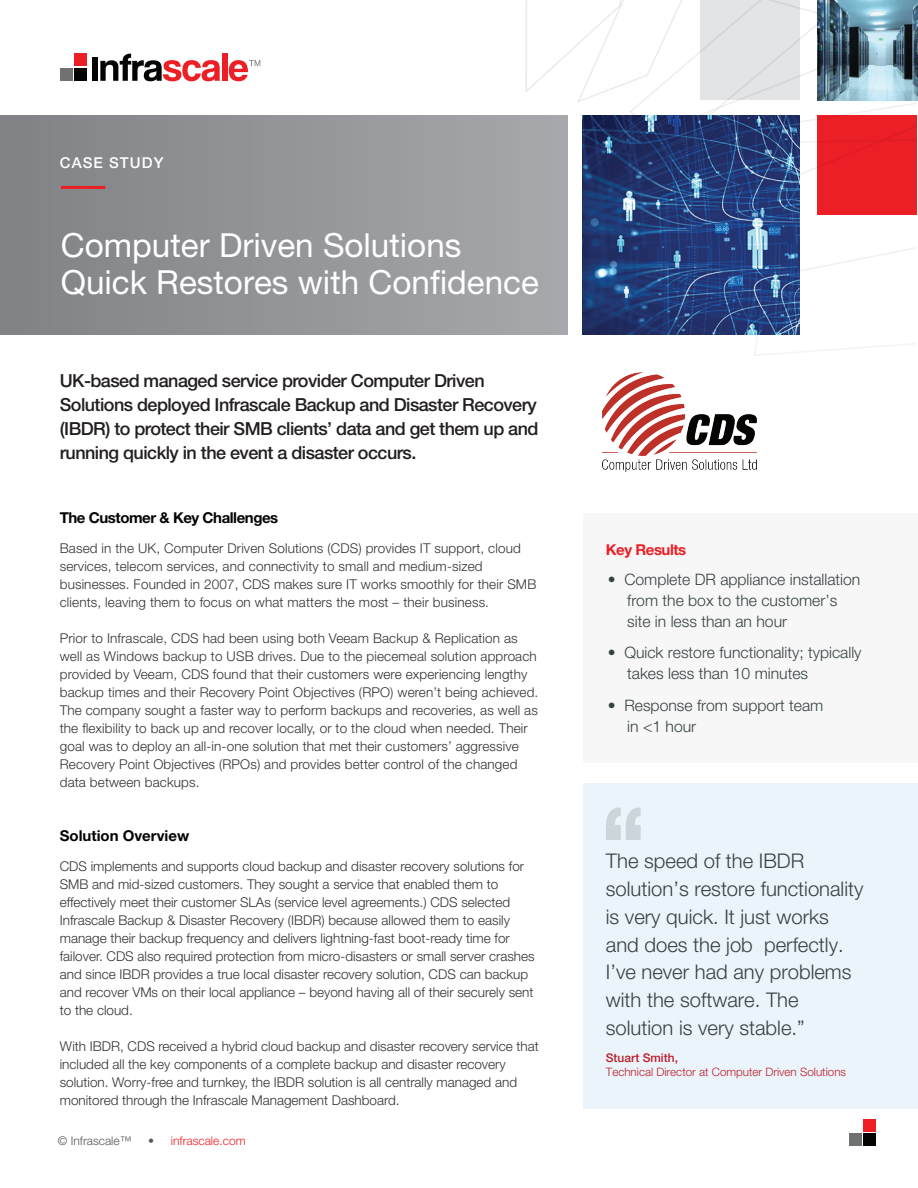
<style>
.page{position:relative;width:918px;height:1188px;background:#fff}
.page>*{position:absolute;margin:0;border:0;box-sizing:border-box;transform-origin:0 0}
.t1{font:33.15px/36.9px "Helvetica Neue LT Pro";color:#fff}
.t2{font:300 20.25px/27.8px "Helvetica Neue LT Pro";color:#374141}
.t3{font:500 18px/24px "Helvetica Neue LT Pro";letter-spacing:-.03em;color:#231f20}
.t4{font:300 15.75px/21px "Helvetica Neue LT Pro";color:#374141}
.t5{font:700 15px "Helvetica Neue LT Pro";letter-spacing:-.03em;color:#040503}
.t6{font:700 15px "Helvetica Neue LT Pro";color:#040503}
.t7{font:700 15px "Helvetica Neue LT Pro";letter-spacing:-.03em;color:#ed1f26}
.t8{font:500 15px "Helvetica Neue LT Pro";letter-spacing:.07em;color:#fff}
.t9{font:300 13.5px/18px "Helvetica Neue LT Pro";color:#313232}
.t10{font:300 12px "Helvetica Neue LT Pro";color:#ed1f26}
.t11{font:300 12px "Helvetica Neue LT Pro";color:#57585a}
.t12{font:500 12px "Helvetica Neue LT Pro";color:#be1d2c}
.t13{font:300 11.7px "Helvetica Neue LT Pro";color:#be1d2c}
.s1{color:#57585a}
</style>
<div class="page">
<div style="left:0;top:115px;width:567px;height:219px;background:linear-gradient(to right,#808284,#a7a8ac)"></div>
<div style="left:863px;top:1119px;width:12px;height:12px;background:#ed1f26"></div>
<div style="left:863px;top:1133px;width:12px;height:12px;background:#040503"></div>
<div style="left:849px;top:1133px;width:12px;height:12px;background:#707171"></div>
<div style="left:92px;top:57px;width:5px;height:24px;background:#040503"></div>
<div style="left:75px;top:54px;width:12px;height:12px;background:#ed1f26"></div>
<div style="left:75px;top:68px;width:12px;height:13px;background:#040503"></div>
<div style="left:60px;top:68px;width:12px;height:13px;background:#707171"></div>
<svg style="left:100px;top:54px;width:120px;height:27px"></svg>
<div style="left:222px;top:54px;width:5px;height:27px;background:#ed1f26"></div>
<svg style="left:229px;top:60px;width:31px;height:21px"></svg>
<svg style="left:526px;top:0;width:391px;height:356px"></svg>
<div style="left:700px;top:0;width:100px;height:100px;background:#e3e4e5"></div>
<div style="left:583px;top:513px;width:335px;height:250px;background:#f2f3f4"></div>
<div style="left:817px;top:115px;width:100px;height:100px;background:#ed1f26"></div>
<hr style="left:61px;top:186px;width:44px;height:3px;background:#ed1f26">
<img style="left:583px;top:115px;width:217px;height:219px">
<div style="left:583px;top:783px;width:335px;height:326px;background:#eaf4fa"></div>
<img style="left:818px;top:0;width:100px;height:100px">
<svg style="left:606px;top:808px;width:35px;height:32px"></svg>
<img style="left:602px;top:373px;width:154px;height:98px">
<p class="t8" style="left:60px;top:153px;width:105px">CASE STUDY</p>
<h1 class="t1" style="left:61px;top:226px;width:480px">Computer Driven Solutions<br>Quick Restores with Confidence</h1>
<h3 class="t3" style="left:60px;top:368px;width:480px">UK-based managed service provider Computer Driven Solutions deployed Infrascale Backup and Disaster Recovery (IBDR) to protect their SMB clients’ data and get them up and running quickly in the event a disaster occurs.</h3>
<p class="t5" style="left:60px;top:508px;width:220px">The Customer &amp; Key Challenges</p>
<p class="t9" style="left:60px;top:539px;width:478px">Based in the UK, Computer Driven Solutions (CDS) provides IT support, cloud services, telecom services, and connectivity to small and medium-sized businesses. Founded in 2007, CDS makes sure IT works smoothly for their SMB clients, leaving them to focus on what matters the most – their business.</p>
<p class="t9" style="left:60px;top:629px;width:480px">Prior to Infrascale, CDS had been using both Veeam Backup &amp; Replication as well as Windows backup to USB drives. Due to the piecemeal solution approach provided by Veeam, CDS found that their customers were experiencing lengthy backup times and their Recovery Point Objectives (RPO) weren’t being achieved.<br>The company sought a faster way to perform backups and recoveries, as well as the flexibility to back up and recover locally, or to the cloud when needed. Their goal was to deploy an all-in-one solution that met their customers’ aggressive Recovery Point Objectives (RPOs) and provides better control of the changed data between backups.</p>
<p class="t6" style="left:60px;top:826px;width:131px">Solution Overview</p>
<p class="t9" style="left:60px;top:857px;width:476px">CDS implements and supports cloud backup and disaster recovery solutions for SMB and mid-sized customers. They sought a service that enabled them to effectively meet their customer SLAs (service level agreements.) CDS selected Infrascale Backup &amp; Disaster Recovery (IBDR) because allowed them to easily manage their backup frequency and delivers lightning-fast boot-ready time for failover. CDS also required protection from micro-disasters or small server crashes and since IBDR provides a true local disaster recovery solution, CDS can backup and recover VMs on their local appliance – beyond having all of their securely sent to the cloud.</p>
<p class="t9" style="left:60px;top:1036px;width:480px">With IBDR, CDS received a hybrid cloud backup and disaster recovery service that included all the key components of a complete backup and disaster recovery solution. Worry-free and turnkey, the IBDR solution is all centrally managed and monitored through the Infrascale Management Dashboard.</p>
<p class="t11" style="left:58px;top:1134px;width:75px">© Infrascale™</p>
<p class="t10" style="left:148px;top:1134px;width:99px"><span class="s1">•</span> infrascale.com</p>
<p class="t7" style="left:606px;top:540px;width:82px">Key Results</p>
<p class="t4" style="left:627px;top:569px;width:235px;text-indent:-19px">• Complete DR appliance installation from the box to the customer’s site in less than an hour</p>
<p class="t4" style="left:627px;top:642px;width:236px;text-indent:-19px">• Quick restore functionality; typically takes less than 10 minutes</p>
<p class="t4" style="left:627px;top:695px;width:198px;text-indent:-19px">• Response from support team in &lt;1 hour</p>
<h2 class="t2" style="left:606px;top:847px;width:259px">The speed of the IBDR solution’s restore functionality is very quick. It just works and does the job perfectly.<br>I’ve never had any problems with the software. The solution is very stable.”</h2>
<p class="t12" style="left:606px;top:1051px;width:74px">Stuart Smith,</p>
<p class="t13" style="left:606px;top:1065px;width:242px">Technical Director at Computer Driven Solutions</p>
</div>
